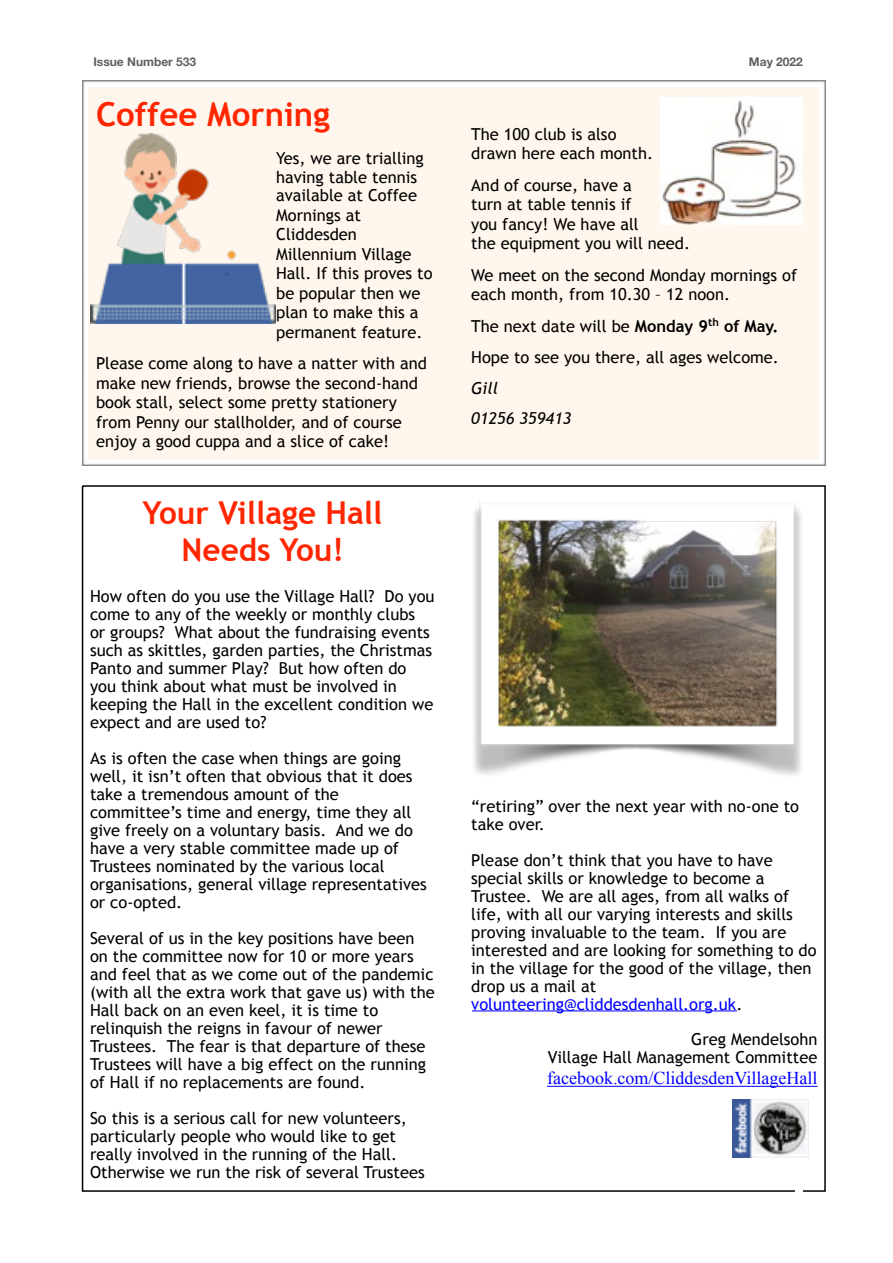
<style>
.page{position:relative;width:893px;height:1263px;background:#fff}
.page>*{position:absolute;margin:0;border:0;box-sizing:border-box;transform-origin:0 0}
.t1{font:700 33px "Trebuchet MS";color:#ff2600}
.t2{font:700 31.5px/37.5px "Trebuchet MS";color:#ff2600;text-align:center}
.t3{font:18px "Times New Roman";color:#00f}
.t4{font:16.5px/18px "Trebuchet MS";color:#000}
.t5{font:italic 16.5px/30px "Trebuchet MS";color:#000}
.t6{font:700 12px "Helvetica Neue";color:#606060}
.s1{font-weight:700}
.s2{color:#00f}
</style>
<div class="page">
<div style="left:82px;top:81px;width:743px;height:384px;background:#fff7ee"></div>
<img style="left:90px;top:134px;width:185px;height:190px">
<img style="left:661px;top:98px;width:141px;height:127px">
<svg style="left:81px;top:485px;width:745px;height:707px"></svg>
<hr style="left:472px;top:1010px;width:265px;height:1px;background:#00f">
<hr style="left:547px;top:1086px;width:270px;height:1px;background:#00f">
<img style="left:473px;top:503px;width:329px;height:275px">
<img style="left:732px;top:1100px;width:76px;height:58px">
<div style="left:794px;top:1188px;width:7px;height:20px;background:#fff"></div>
<p class="t6" style="left:93px;top:54px;width:104px">Issue Number 533</p>
<p class="t6" style="left:748px;top:54px;width:56px">May 2022</p>
<h1 class="t1" style="left:96px;top:95px;width:235px">Coffee Morning</h1>
<p class="t4" style="left:276px;top:148px;width:149px;line-height:19.5px">Yes, we are trialling having table tennis</p>
<p class="t4" style="left:276px;top:185px;width:158px;line-height:19.5px">available at Coffee<br>Mornings at<br>Cliddesden<br>Millennium Village<br>Hall. If this proves to be popular then we plan to make this a permanent feature.</p>
<p class="t4" style="left:96px;top:353px;width:332px;line-height:19.5px">Please come along to have a natter with and make new friends, browse the second-hand book stall, select some pretty stationery from Penny our stallholder, and of course enjoy a good cuppa and a slice of cake!</p>
<p class="t4" style="left:471px;top:124px;width:183px;line-height:19.5px">The 100 club is also drawn here each month.</p>
<p class="t4" style="left:471px;top:175px;width:220px;line-height:19.5px">And of course, have a<br>turn at table tennis if<br>you fancy! We have all<br>the equipment you will need.</p>
<p class="t4" style="left:471px;top:265px;width:327px;line-height:19.5px">We meet on the second Monday mornings of each month, from 10.30 – 12 noon.</p>
<p class="t4" style="left:471px;top:310px;width:309px;line-height:31.5px">The next date will be <span class="s1">Monday 9</span><sup>th</sup> <span class="s1">of May.<br></span>Hope to see you there, all ages welcome.</p>
<p class="t5" style="left:471px;top:374px;width:102px">Gill<br>01256 359413</p>
<h2 class="t2" style="left:142px;top:493px;width:241px">Your Village Hall<br>Needs You!</h2>
<p class="t4" style="left:90px;top:587px;width:346px">How often do you use the Village Hall? Do you come to any of the weekly or monthly clubs or groups? What about the fundraising events such as skittles, garden parties, the Christmas Panto and summer Play? But how often do you think about what must be involved in keeping the Hall in the excellent condition we expect and are used to?</p>
<p class="t4" style="left:90px;top:749px;width:338px">As is often the case when things are going well, it isn’t often that obvious that it does take a tremendous amount of the committee’s time and energy, time they all give freely on a voluntary basis. And we do have a very stable committee made up of Trustees nominated by the various local organisations, general village representatives or co-opted.</p>
<p class="t4" style="left:90px;top:929px;width:346px">Several of us in the key positions have been on the committee now for 10 or more years and feel that as we come out of the pandemic (with all the extra work that gave us) with the Hall back on an even keel, it is time to relinquish the reigns in favour of newer Trustees. The fear is that departure of these Trustees will have a big effect on the running of Hall if no replacements are found.</p>
<p class="t4" style="left:90px;top:1109px;width:336px">So this is a serious call for new volunteers, particularly people who would like to get really involved in the running of the Hall.<br>Otherwise we run the risk of several Trustees</p>
<p class="t4" style="left:471px;top:797px;width:329px">“retiring” over the next year with no-one to take over.</p>
<p class="t4" style="left:471px;top:851px;width:347px">Please don’t think that you have to have special skills or knowledge to become a Trustee. We are all ages, from all walks of life, with all our varying interests and skills proving invaluable to the team. If you are interested and are looking for something to do in the village for the good of the village, then drop us a mail at <span class="s2">volunteering@cliddesdenhall.org.uk</span>.</p>
<p class="t4" style="left:548px;top:1030px;width:271px;text-align:right">Greg Mendelsohn<br>Village Hall Management Committee</p>
<p class="t3" style="left:547px;top:1068px;width:272px">facebook.com/CliddesdenVillageHall</p>
</div>
